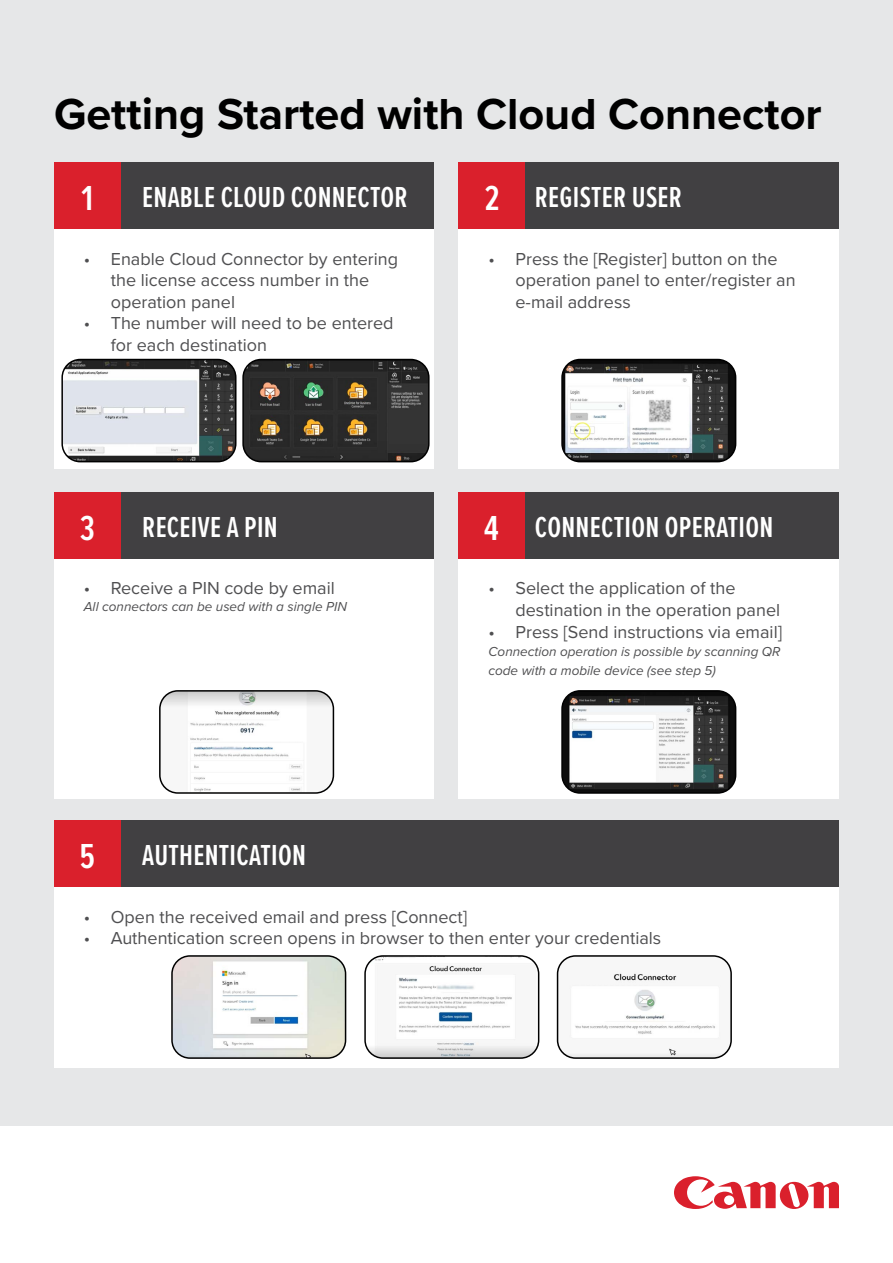
<style>
.page{position:relative;width:893px;height:1263px;background:#fff}
.page>*{position:absolute;margin:0;border:0;box-sizing:border-box;transform-origin:0 0}
.t1{font:700 45px "Proxima Nova";color:#000}
.t2{font:600 36px "Proxima Nova Ex Cn";color:#fff}
.t3{font:600 30px "Proxima Nova Ex Cn";letter-spacing:.01em;color:#fff}
.t4{font:18px/21.6px "Proxima Nova";color:#4f4f51}
.t5{font:italic 13.5px/19.8px "Proxima Nova";color:#4f4f51}
.s1{font-size:36px}
</style>
<div class="page">
<div style="left:0;top:0;width:893px;height:1127px;background:#e6e7e8"></div>
<div style="left:54px;top:229px;width:380px;height:240px;background:#fff"></div>
<div style="left:121px;top:162px;width:313px;height:67px;background:#414042"></div>
<div style="left:54px;top:162px;width:67px;height:67px;background:#da202c"></div>
<div style="left:459px;top:229px;width:380px;height:240px;background:#fff"></div>
<div style="left:513px;top:162px;width:326px;height:67px;background:#414042"></div>
<div style="left:458px;top:162px;width:67px;height:67px;background:#da202c"></div>
<div style="left:54px;top:559px;width:380px;height:239px;background:#fff"></div>
<div style="left:121px;top:492px;width:313px;height:67px;background:#414042"></div>
<div style="left:54px;top:492px;width:67px;height:67px;background:#da202c"></div>
<div style="left:459px;top:559px;width:380px;height:239px;background:#fff"></div>
<div style="left:513px;top:492px;width:326px;height:67px;background:#414042"></div>
<div style="left:458px;top:492px;width:67px;height:67px;background:#da202c"></div>
<div style="left:54px;top:887px;width:785px;height:181px;background:#fff"></div>
<div style="left:121px;top:820px;width:718px;height:67px;background:#414042"></div>
<div style="left:54px;top:820px;width:67px;height:67px;background:#da202c"></div>
<img style="left:64px;top:359px;width:170px;height:103px">
<div style="left:61px;top:359px;width:176px;height:103px;border:2px solid #000;border-radius:18px"></div>
<svg style="left:674px;top:1176px;width:165px;height:33px"></svg>
<img style="left:564px;top:359px;width:172px;height:103px">
<div style="left:561px;top:359px;width:175px;height:103px;border:2px solid #000;border-radius:18px"></div>
<img style="left:162px;top:691px;width:171px;height:100px">
<div style="left:159px;top:690px;width:175px;height:104px;border:2px solid #000;border-radius:18px"></div>
<img style="left:558px;top:958px;width:171px;height:100px">
<div style="left:557px;top:955px;width:175px;height:104px;border:2px solid #000;border-radius:18px"></div>
<img style="left:367px;top:956px;width:172px;height:102px">
<div style="left:364px;top:955px;width:175px;height:104px;border:2px solid #000;border-radius:18px"></div>
<img style="left:564px;top:691px;width:172px;height:101px">
<div style="left:561px;top:690px;width:175px;height:104px;border:2px solid #000;border-radius:18px"></div>
<img style="left:174px;top:956px;width:172px;height:102px">
<div style="left:171px;top:955px;width:175px;height:104px;border:2px solid #000;border-radius:18px"></div>
<img style="left:245px;top:359px;width:182px;height:103px">
<div style="left:242px;top:359px;width:188px;height:103px;border:2px solid #000;border-radius:18px"></div>
<h1 class="t1" style="left:54px;top:81px;width:769px">Getting Started with Cloud Connector</h1>
<h2 class="t2" style="left:82px;top:172px;width:13px">1</h2>
<h3 class="t3" style="left:142px;top:176px;width:267px">ENABLE CLOUD CONNECTOR</h3>
<h3 class="t3" style="left:484px;top:176px;width:199px"><span class="s1">2</span> REGISTER USER</h3>
<p class="t4" style="left:111px;top:247px;width:289px;text-indent:-27px">• Enable Cloud Connector by entering the license access number in the operation panel</p>
<p class="t4" style="left:111px;top:312px;width:284px;text-indent:-27px">• The number will need to be entered for each destination</p>
<p class="t4" style="left:515px;top:247px;width:282px;text-indent:-27px">• Press the [Register] button on the operation panel to enter/register an e-mail address</p>
<h2 class="t2" style="left:80px;top:501px;width:17px">3</h2>
<h3 class="t3" style="left:142px;top:505px;width:137px">RECEIVE A PIN</h3>
<h3 class="t3" style="left:484px;top:505px;width:291px"><span class="s1">4</span> CONNECTION OPERATION</h3>
<p class="t4" style="left:84px;top:577px;width:253px">• Receive a PIN code by email</p>
<p class="t5" style="left:84px;top:595px;width:265px">All connectors can be used with a single PIN</p>
<p class="t4" style="left:515px;top:577px;width:266px;text-indent:-27px">• Select the application of the destination in the operation panel</p>
<p class="t4" style="left:488px;top:620px;width:295px">• Press [Send instructions via email]</p>
<p class="t5" style="left:488px;top:640px;width:293px">Connection operation is possible by scanning QR code with a mobile device (see step 5)</p>
<h2 class="t2" style="left:80px;top:830px;width:17px">5</h2>
<h3 class="t3" style="left:142px;top:834px;width:165px">AUTHENTICATION</h3>
<p class="t4" style="left:84px;top:905px;width:385px">• Open the received email and press [Connect]</p>
<p class="t4" style="left:84px;top:927px;width:579px">• Authentication screen opens in browser to then enter your credentials</p>
</div>
